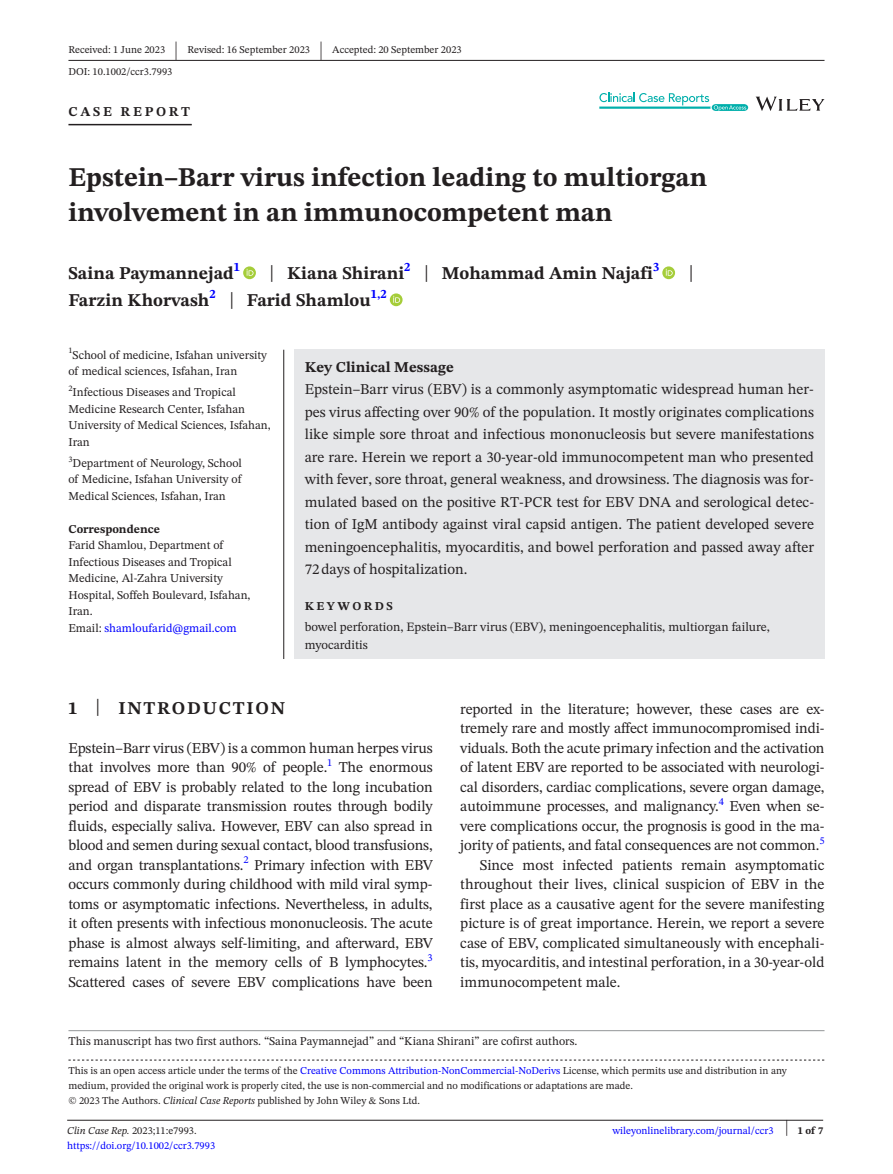
<style>
.page{position:relative;width:893px;height:1174px;background:#fff}
.page>*{position:absolute;margin:0;border:0;box-sizing:border-box;transform-origin:0 0}
.t1{font:700 27px/34.5px "STIX Two Text";color:#231f20}
.t2{font:25.65px "STIX Two Text";color:#231f20;scale:.49 1}
.t3{font:23.4px "STIX Two Text";color:#231f20;scale:.77 1}
.t4{font:700 18px "STIX Two Text";color:#231f20}
.t5{font:700 18px "STIX Two Text";letter-spacing:.1em;color:#231f20}
.t6{font:15px/19.5px "STIX Two Text";letter-spacing:-.01em;color:#231f20;text-align:justify}
.t7{font:700 15px "STIX Two Text";color:#231f20}
.t8{font:700 13.5px "STIX Two Text";letter-spacing:.2em;color:#231f20}
.t9{font:12.75px/17.2px "STIX Two Text";color:#231f20}
.t10{font:12px/16.5px "STIX Two Text";color:#231f20}
.t11{font:700 12px "STIX Two Text";color:#231f20}
.t12{font:700 12px "STIX Two Text";letter-spacing:.2em;color:#231f20}
.t13{font:10.5px/15px "STIX Two Text";color:#231f20}
.t14{font:10.5px "STIX Two Text";color:#00f}
.t15{font:700 10.5px "STIX Two Text";color:#231f20}
.s1{font-weight:400;font-size:23.4px}
.s2{color:#00f}
.s3{font-weight:400;font-size:23.7px}
.s4{font-style:italic}
.s5{font-weight:400;font-size:22.2px}
</style>
<div class="page">
<hr style="left:67px;top:1119px;width:756px;height:1px;background:#231f20">
<svg style="left:756px;top:97px;width:68px;height:14px"></svg>
<svg style="left:599px;top:93px;width:149px;height:18px"></svg>
<hr style="left:68px;top:60px;width:756px;height:1px;background:#231f20">
<hr style="left:68px;top:124px;width:124px;height:1px;background:#231f20">
<svg style="left:243px;top:266px;width:13px;height:13px"></svg>
<svg style="left:247px;top:269px;width:6px;height:7px"></svg>
<svg style="left:662px;top:266px;width:13px;height:13px"></svg>
<svg style="left:666px;top:269px;width:7px;height:7px"></svg>
<svg style="left:390px;top:293px;width:13px;height:13px"></svg>
<svg style="left:393px;top:296px;width:7px;height:7px"></svg>
<svg style="left:68px;top:1059px;width:756px;height:1px"></svg>
<hr style="left:68px;top:1030px;width:756px;height:1px;background:#939598">
<div style="left:294px;top:350px;width:530px;height:309px;background:#e6e7e9"></div>
<hr style="left:283px;top:350px;width:1px;height:309px;background:#231f20">
<p class="t13" style="left:68px;top:42px;width:98px">Received: 1 June 2023</p>
<h2 class="t2" style="left:175px;top:32px;width:8px">|</h2>
<p class="t13" style="left:187px;top:42px;width:124px">Revised: 16 September 2023</p>
<h2 class="t2" style="left:319px;top:32px;width:8px">|</h2>
<p class="t13" style="left:332px;top:42px;width:131px">Accepted: 20 September 2023</p>
<p class="t13" style="left:68px;top:64px;width:105px">DOI: 10.1002/ccr3.7993</p>
<p class="t8" style="left:68px;top:101px;width:123px">CASE REPORT</p>
<h1 class="t1" style="left:68px;top:161px;width:640px">Epstein–Barr virus infection leading to multiorgan involvement in an immunocompetent man</h1>
<p class="t4" style="left:68px;top:260px;width:173px">Saina Paymannejad<sup>1</sup></p>
<p class="t4" style="left:270px;top:260px;width:391px"><span class="s1">|</span> Kiana Shirani<sup>2</sup> <span class="s1">|</span> Mohammad Amin Najafi<sup>3</sup></p>
<h3 class="t3" style="left:689px;top:257px;width:8px">|</h3>
<p class="t4" style="left:68px;top:287px;width:320px">Farzin Khorvash<sup>2</sup> <span class="s1">|</span> Farid Shamlou<sup>1,2</sup></p>
<p class="t10" style="left:68px;top:346px;width:200px"><sup>1</sup>School of medicine, Isfahan university of medical sciences, Isfahan, Iran</p>
<p class="t10" style="left:68px;top:384px;width:204px"><sup>2</sup>Infectious Diseases and Tropical<br>Medicine Research Center, Isfahan<br>University of Medical Sciences, Isfahan,<br>Iran</p>
<p class="t10" style="left:68px;top:454px;width:175px;text-align:justify"><sup>3</sup>Department of Neurology, School of Medicine, Isfahan University of Medical Sciences, Isfahan, Iran</p>
<p class="t11" style="left:68px;top:520px;width:93px">Correspondence</p>
<p class="t10" style="left:68px;top:537px;width:184px">Farid Shamlou, Department of<br>Infectious Diseases and Tropical<br>Medicine, Al-Zahra University<br>Hospital, Soffeh Boulevard, Isfahan,<br>Iran.<br>Email: <span class="s2">shamloufarid@gmail.com</span></p>
<p class="t7" style="left:305px;top:356px;width:150px">Key Clinical Message</p>
<p class="t6" style="left:305px;top:378px;width:511px;line-height:22.5px">Epstein–Barr virus (EBV) is a commonly asymptomatic widespread human her&shy;pes virus affecting over 90% of the population. It mostly originates complications like simple sore throat and infectious mononucleosis but severe manifestations are rare. Herein we report a 30-year-old immunocompetent man who presented with fever, sore throat, general weakness, and drowsiness. The diagnosis was for&shy;mulated based on the positive RT-PCR test for EBV DNA and serological detec&shy;tion of IgM antibody against viral capsid antigen. The patient developed severe meningoencephalitis, myocarditis, and bowel perforation and passed away after 72days of hospitalization.</p>
<p class="t12" style="left:305px;top:597px;width:90px">KEYWORDS</p>
<p class="t9" style="left:305px;top:618px;width:467px">bowel perforation, Epstein–Barr virus (EBV), meningoencephalitis, multiorgan failure, myocarditis</p>
<p class="t5" style="left:68px;top:695px;width:218px">1 <span class="s3">|</span> INTRODUCTION</p>
<p class="t6" style="left:68px;top:738px;width:366px">Epstein–Barr virus (EBV) is a common human herpes virus that involves more than 90% of people.</p>
<p class="t14" style="left:327px;top:754px;width:7px">1</p>
<p class="t6" style="left:68px;top:757px;width:366px;text-indent:270px">The enormous spread of EBV is probably related to the long incubation period and disparate transmission routes through bodily fluids, especially saliva. However, EBV can also spread in blood and semen during sexual contact, blood transfusions, and organ transplantations.</p>
<p class="t14" style="left:243px;top:852px;width:7px">2</p>
<p class="t6" style="left:68px;top:855px;width:366px;text-indent:186px">Primary infection with EBV occurs commonly during childhood with mild viral symp&shy;toms or asymptomatic infections. Nevertheless, in adults, it often presents with infectious mononucleosis. The acute phase is almost always self-limiting, and afterward, EBV remains latent in the memory cells of B lymphocytes.</p>
<p class="t14" style="left:427px;top:949px;width:7px">3</p>
<p class="t6" style="left:68px;top:972px;width:366px">Scattered cases of severe EBV complications have been</p>
<p class="t6" style="left:460px;top:699px;width:366px">reported in the literature; however, these cases are ex&shy;tremely rare and mostly affect immunocompromised indi&shy;viduals. Both the acute primary infection and the activation of latent EBV are reported to be associated with neurologi&shy;cal disorders, cardiac complications, severe organ damage, autoimmune processes, and malignancy.</p>
<p class="t14" style="left:719px;top:793px;width:7px">4</p>
<p class="t6" style="left:460px;top:796px;width:366px;text-indent:269px">Even when se&shy;vere complications occur, the prognosis is good in the ma&shy;jority of patients, and fatal consequences are not common.</p>
<p class="t14" style="left:819px;top:832px;width:7px">5</p>
<p class="t6" style="left:460px;top:855px;width:366px;text-indent:20px">Since most infected patients remain asymptomatic throughout their lives, clinical suspicion of EBV in the first place as a causative agent for the severe manifesting picture is of great importance. Herein, we report a severe case of EBV, complicated simultaneously with encephali&shy;tis, myocarditis, and intestinal perforation, in a 30-year-old immunocompetent male.</p>
<p class="t10" style="left:68px;top:1032px;width:510px">This manuscript has two first authors. “Saina Paymannejad” and “Kiana Shirani” are cofirst authors.</p>
<p class="t13" style="left:68px;top:1063px;width:720px">This is an open access article under the terms of the <span class="s2">Creative Commons Attribution-NonCommercial-NoDerivs</span> License, which permits use and distribution in any medium, provided the original work is properly cited, the use is non-commercial and no modifications or adaptations are made.<br>© 2023 The Authors. <span class="s4">Clinical Case Reports</span> published by John Wiley &amp; Sons Ltd.</p>
<p class="t13" style="left:67px;top:1123px;width:131px"><span class="s4">Clin Case Rep.</span> 2023;11:e7993.</p>
<p class="t15" style="left:785px;top:1123px;width:39px"><span class="s5">|</span> 1 of 7</p>
<p class="t14" style="left:67px;top:1138px;width:150px">https://doi.org/10.1002/ccr3.7993</p>
<p class="t14" style="left:612px;top:1123px;width:163px">wileyonlinelibrary.com/journal/ccr3</p>
</div>
